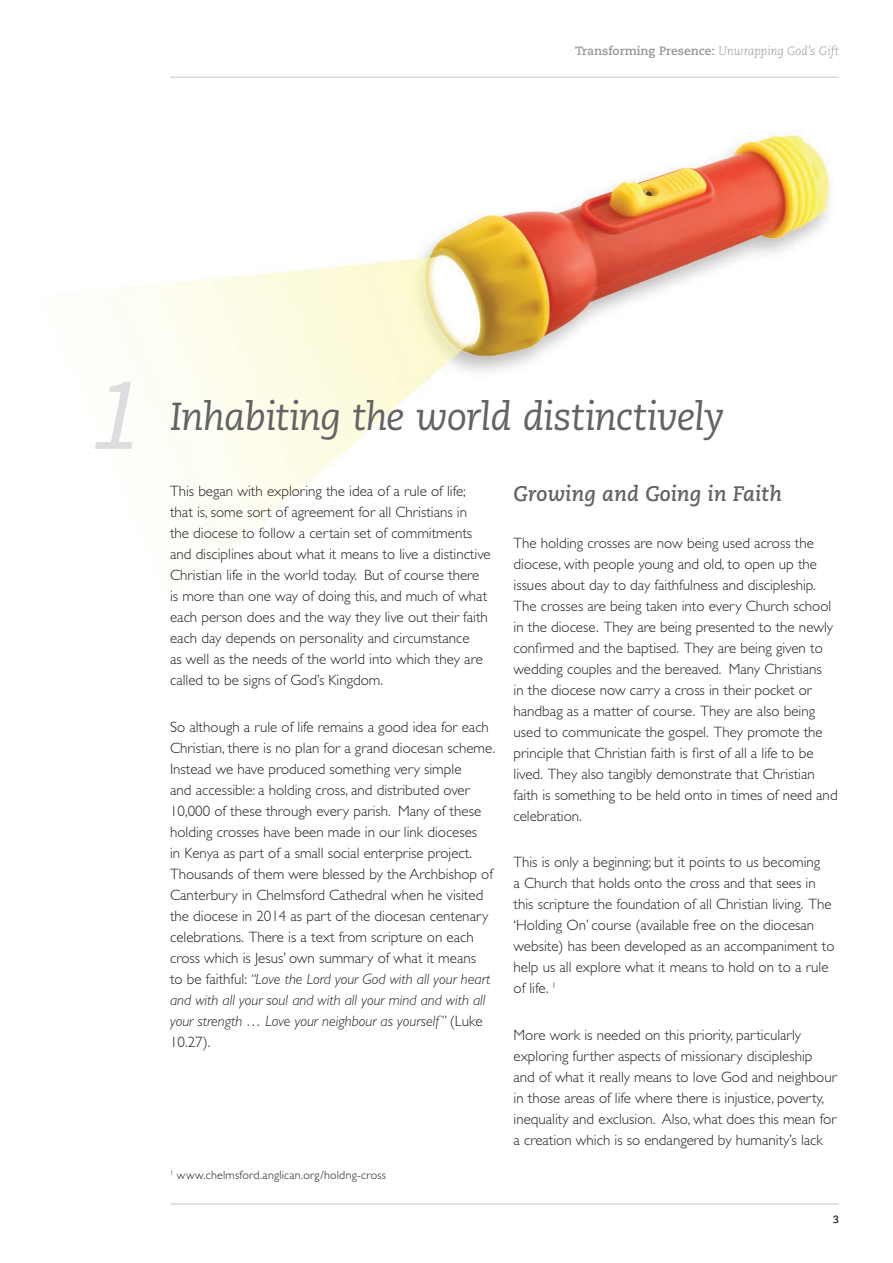
<style>
.page{position:relative;width:893px;height:1263px;background:#fff}
.page>*{position:absolute;margin:0;border:0;box-sizing:border-box;transform-origin:0 0}
.t1{font:italic 105px "Source Sans Pro";color:#dcdddf}
.t2{font:italic 39px "Caecilia";letter-spacing:-.025em;color:#636366}
.t3{font:italic 700 21px "Caecilia";color:#636366}
.t4{font:300 15px/21px "Gill Sans";color:#231f20}
.t5{font:300 12px "Gill Sans";letter-spacing:.02em;color:#231f20}
.t6{font:700 12px "Caecilia";color:#939598}
.t7{font:700 10.5px "Caecilia";color:#231f20}
.s1{font-weight:300;font-style:italic}
.s2{font-style:italic}
</style>
<div class="page">
<hr style="left:170px;top:77px;width:669px;height:1px;background:#c7c8ca">
<hr style="left:170px;top:1204px;width:669px;height:1px;background:#c7c8ca">
<img style="left:128px;top:130px;width:702px;height:417px">
<p class="t6" style="left:575px;top:44px;width:265px">Transforming Presence: <span class="s1">Unwrapping God’s Gift</span></p>
<h1 class="t1" style="left:92px;top:349px;width:52px">1</h1>
<h2 class="t2" style="left:170px;top:395px;width:556px">Inhabiting the world distinctively</h2>
<p class="t4" style="left:170px;top:481px;width:322px">This began with exploring the idea of a rule of life; that is, some sort of agreement for all Christians in<br>the diocese to follow a certain set of commitments and disciplines about what it means to live a distinctive Christian life in the world today. But of course there is more than one way of doing this, and much of what each person does and the way they live out their faith each day depends on personality and circumstance<br>as well as the needs of the world into which they are called to be signs of God’s Kingdom.</p>
<p class="t4" style="left:170px;top:716px;width:327px">So although a rule of life remains a good idea for each Christian, there is no plan for a grand diocesan scheme.<br>Instead we have produced something very simple<br>and accessible: a holding cross, and distributed over 10,000 of these through every parish. Many of these holding crosses have been made in our link dioceses<br>in Kenya as part of a small social enterprise project.<br>Thousands of them were blessed by the Archbishop of Canterbury in Chelmsford Cathedral when he visited the diocese in 2014 as part of the diocesan centenary celebrations. There is a text from scripture on each cross which is Jesus’ own summary of what it means<br>to be faithful: <span class="s2">“Love the Lord your God with all your heart and with all your soul and with all your mind and with all your strength … Love your neighbour as yourself”</span> (Luke 10.27).</p>
<p class="t5" style="left:170px;top:1168px;width:218px"><sup>1</sup> www.chelmsford.anglican.org/holdng-cross</p>
<h3 class="t3" style="left:513px;top:481px;width:270px">Growing and Going in Faith</h3>
<p class="t4" style="left:513px;top:532px;width:326px">The holding crosses are now being used across the diocese, with people young and old, to open up the issues about day to day faithfulness and discipleship.<br>The crosses are being taken into every Church school in the diocese. They are being presented to the newly confirmed and the baptised. They are being given to wedding couples and the bereaved. Many Christians<br>in the diocese now carry a cross in their pocket or handbag as a matter of course. They are also being used to communicate the gospel. They promote the principle that Christian faith is first of all a life to be lived. They also tangibly demonstrate that Christian faith is something to be held onto in times of need and celebration.</p>
<p class="t4" style="left:513px;top:852px;width:322px">This is only a beginning; but it points to us becoming<br>a Church that holds onto the cross and that sees in this scripture the foundation of all Christian living. The ‘Holding On’ course (available free on the diocesan website) has been developed as an accompaniment to help us all explore what it means to hold on to a rule of life. <sup>1</sup></p>
<p class="t4" style="left:513px;top:1024px;width:325px">More work is needed on this priority, particularly exploring further aspects of missionary discipleship and of what it really means to love God and neighbour in those areas of life where there is injustice, poverty, inequality and exclusion. Also, what does this mean for a creation which is so endangered by humanity’s lack</p>
<p class="t7" style="left:833px;top:1213px;width:8px">3</p>
</div>
